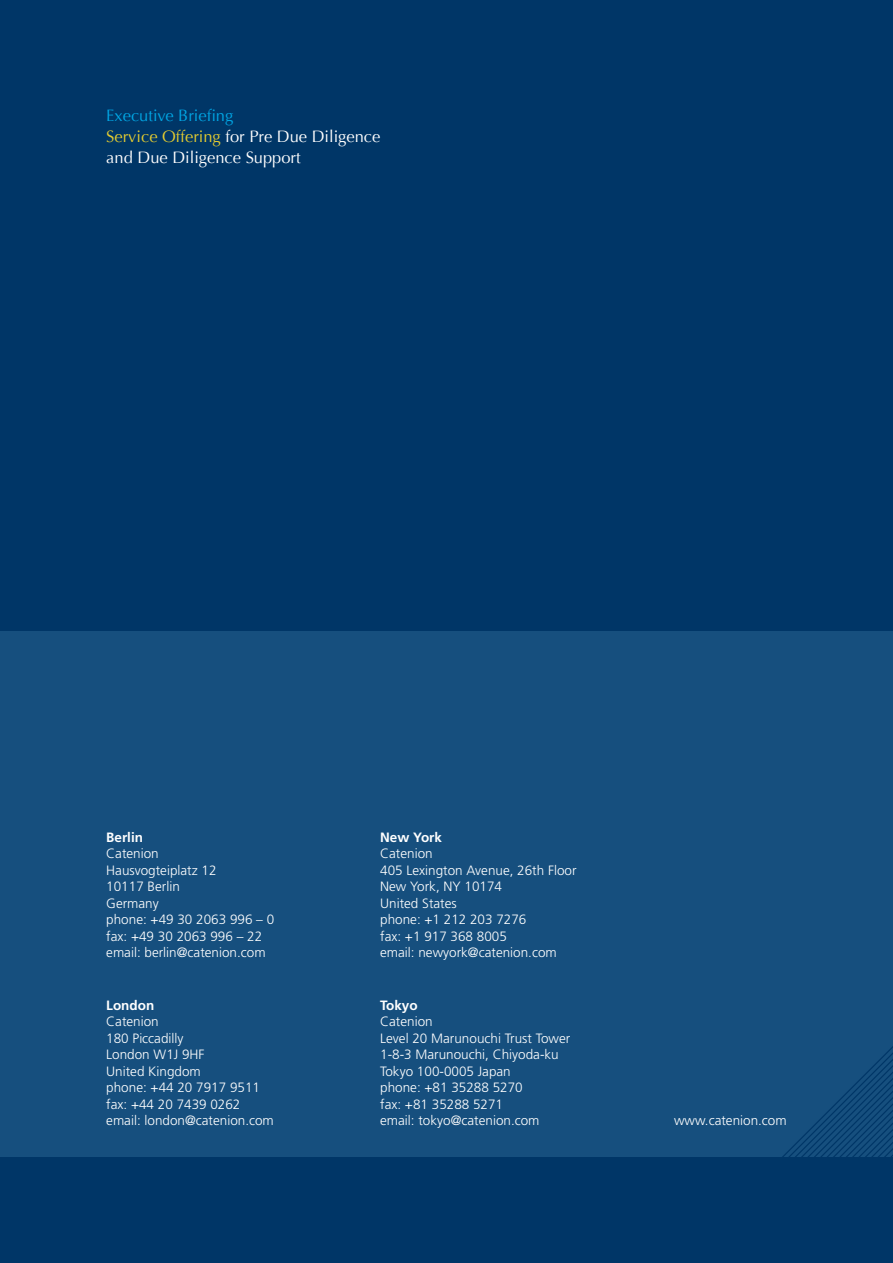
<style>
.page{position:relative;width:893px;height:1263px;background:#fff}
.page>*{position:absolute;margin:0;border:0;box-sizing:border-box;transform-origin:0 0}
.t1{font:16.5px/21px "Optima";color:#fff}
.t2{font:300 13.5px/16.5px "Frutiger";color:#fff}
.t3{font:700 13.5px "Frutiger";color:#fff}
.s1{color:#00a5e3}
.s2{color:#e3cb30}
</style>
<div class="page">
<div style="left:0;top:1154px;width:893px;height:109px;background:#003667"></div>
<div style="left:0;top:0;width:893px;height:634px;background:#003667"></div>
<div style="left:0;top:631px;width:893px;height:526px;background:#164f7e"></div>
<svg style="left:782px;top:1046px;width:111px;height:111px"></svg>
<p class="t1" style="left:106px;top:106px;width:276px"><span class="s1">Executive Briefing<br></span><span class="s2">Service Offering</span> for Pre Due Diligence and Due Diligence Support</p>
<p class="t3" style="left:106px;top:829px;width:38px">Berlin</p>
<p class="t2" style="left:106px;top:846px;width:169px">Catenion<br>Hausvogteiplatz 12<br>10117 Berlin<br>Germany<br>phone: +49 30 2063 996 – 0 fax: +49 30 2063 996 – 22 email: berlin@catenion.com</p>
<p class="t3" style="left:106px;top:997px;width:49px">London</p>
<p class="t2" style="left:106px;top:1014px;width:169px">Catenion<br>180 Piccadilly<br>London W1J 9HF<br>United Kingdom<br>phone: +44 20 7917 9511 fax: +44 20 7439 0262 email: london@catenion.com</p>
<p class="t3" style="left:380px;top:829px;width:63px">New York</p>
<p class="t2" style="left:380px;top:846px;width:198px">Catenion<br>405 Lexington Avenue, 26th Floor<br>New York, NY 10174<br>United States<br>phone: +1 212 203 7276<br>fax: +1 917 368 8005<br>email: newyork@catenion.com</p>
<p class="t3" style="left:380px;top:997px;width:39px">Tokyo</p>
<p class="t2" style="left:380px;top:1014px;width:192px">Catenion<br>Level 20 Marunouchi Trust Tower<br>1-8-3 Marunouchi, Chiyoda-ku<br>Tokyo 100-0005 Japan<br>phone: +81 35288 5270<br>fax: +81 35288 5271<br>email: tokyo@catenion.com</p>
<p class="t2" style="left:674px;top:1113px;width:114px">www.catenion.com</p>
</div>
